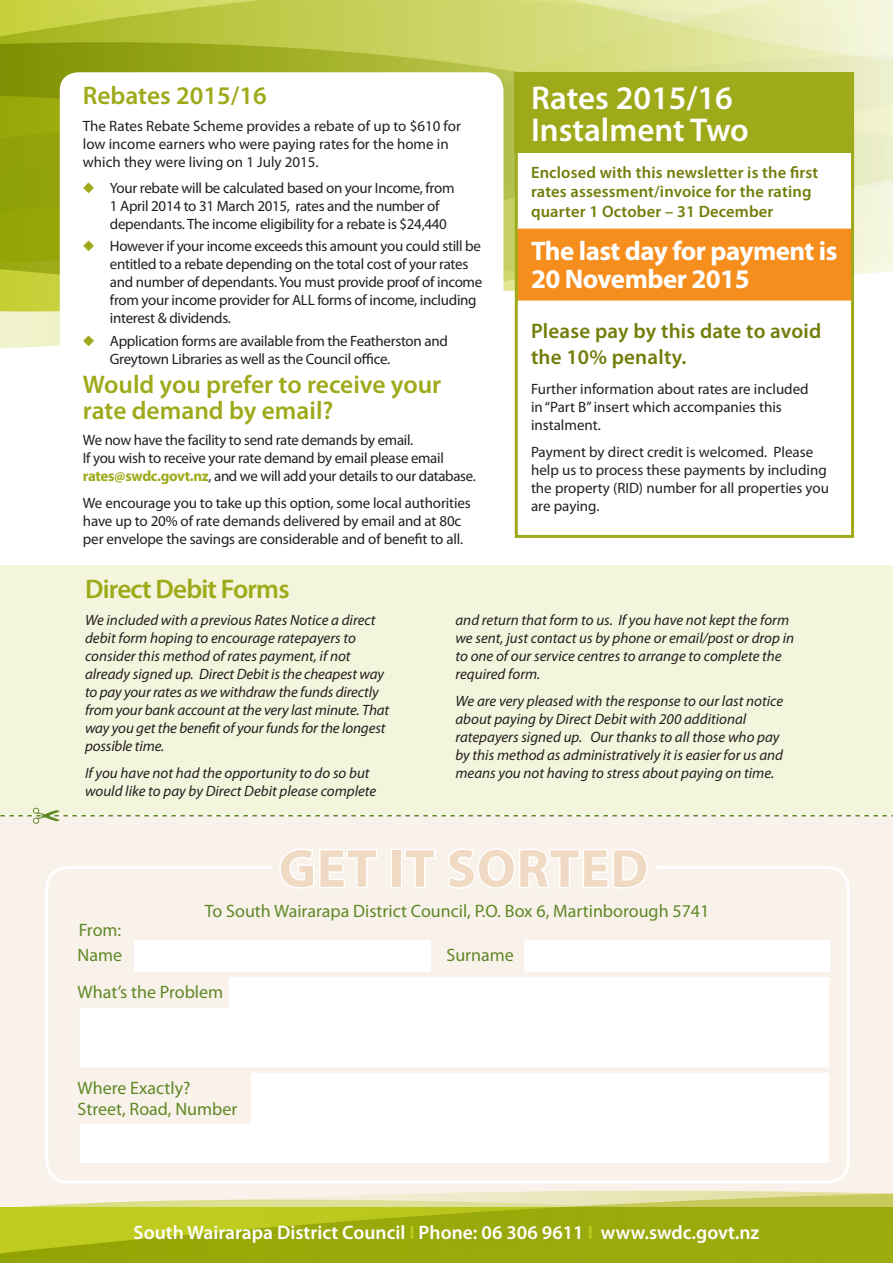
<style>
.page{position:relative;width:893px;height:1263px;background:#fff}
.page>*{position:absolute;margin:0;border:0;box-sizing:border-box;transform-origin:0 0}
.t1{font:700 54px "Myriad Pro";letter-spacing:.02em;color:#f0dac4}
.t2{font:600 33px "Myriad Pro";color:#fff}
.t3{font:700 27px "Myriad Pro";letter-spacing:-.02em;color:#fff}
.t4{font:600 27px "Myriad Pro";letter-spacing:-.03em;color:#9faa1a}
.t5{font:600 25.5px/25.5px "Myriad Pro";color:#9faa1a}
.t6{font:600 21px/25.2px "Myriad Pro";letter-spacing:.01em;color:#727d0a}
.t7{font:600 19.5px "Myriad Pro";color:#fff}
.t8{font:18px "Myriad Pro";color:#5f8826}
.t9{font:600 16.5px/19.5px "Myriad Pro";letter-spacing:.01em;color:#727d0a}
.t10{font:15px/18px "Myriad Pro";letter-spacing:-.02em;color:#231f20}
.t11{font:italic 15px/18px "Myriad Pro";color:#231f20}
.t12{font:15px/18px "Myriad Pro";color:#231f20}
.s1{color:#9faa1a}
.s2{font-weight:700;color:#9faa1a}
.s3{color:#c1cc21}
</style>
<div class="page">
<div style="left:0;top:566px;width:893px;height:249px;background:#f3f5dc"></div>
<svg style="left:0;top:0;width:893px;height:9px;background:#d6dd7e"></svg>
<svg style="left:0;top:9px;width:893px;height:325px;background:#c5ce69"></svg>
<div style="left:516px;top:74px;width:336px;height:462px;background:#fff"></div>
<div style="left:519px;top:229px;width:331px;height:72px;background:#f68e1e"></div>
<div style="left:515px;top:72px;width:339px;height:466px;border:3px solid #9faa1a"></div>
<div style="left:0;top:816px;width:893px;height:392px;background:#f9f2eb"></div>
<div style="left:45px;top:866px;width:805px;height:318px;border:3px solid #fff;border-radius:21px"></div>
<div style="left:272px;top:842px;width:385px;height:59px;background:#f9f2eb"></div>
<svg style="left:279px;top:849px;width:98px;height:40px"></svg>
<div style="left:391px;top:849px;width:11px;height:39px;border:3px solid #fff"></div>
<svg style="left:404px;top:849px;width:31px;height:39px"></svg>
<svg style="left:447px;top:848px;width:201px;height:41px"></svg>
<div style="left:134px;top:940px;width:297px;height:32px;background:#fff"></div>
<div style="left:80px;top:977px;width:749px;height:90px;background:#fff"></div>
<svg style="left:80px;top:1073px;width:749px;height:90px;background:#fefdfc"></svg>
<div style="left:524px;top:940px;width:305px;height:32px;background:#fff"></div>
<svg style="left:0;top:808px;width:893px;height:16px"></svg>
<div style="left:515px;top:72px;width:339px;height:81px;background:#9faa1a"></div>
<div style="left:60px;top:72px;width:443px;height:415px;background:#fff;border-radius:18px"></div>
<svg style="left:0;top:1190px;width:893px;height:73px;background:#b2bc35"></svg>
<p class="t5" style="left:83px;top:83px;width:185px">Rebates 2015/16</p>
<p class="t12" style="left:83px;top:116px;width:380px">The Rates Rebate Scheme provides a rebate of up to $610 for low income earners who were paying rates for the home in which they were living on 1 July 2015.</p>
<p class="t10" style="left:110px;top:179px;width:346px;text-indent:-27px"><span class="s1">◆</span> Your rebate will be calculated based on your Income, from<br>1 April 2014 to 31 March 2015, rates and the number of dependants. The income eligibility for a rebate is $24,440</p>
<p class="t10" style="left:110px;top:237px;width:374px;text-indent:-27px"><span class="s1">◆</span> However if your income exceeds this amount you could still be entitled to a rebate depending on the total cost of your rates and number of dependants. You must provide proof of income from your income provider for ALL forms of income, including interest &amp; dividends.</p>
<p class="t10" style="left:110px;top:331px;width:339px;text-indent:-27px"><span class="s1">◆</span> Application forms are available from the Featherston and<br>Greytown Libraries as well as the Council office.</p>
<p class="t5" style="left:83px;top:373px;width:360px">Would you prefer to receive your rate demand by email?</p>
<p class="t10" style="left:83px;top:431px;width:394px">We now have the facility to send rate demands by email.<br>If you wish to receive your rate demand by email please email <span class="s2">rates@swdc.govt.nz</span>, and we will add your details to our database.</p>
<p class="t10" style="left:83px;top:494px;width:389px">We encourage you to take up this option, some local authorities have up to 20% of rate demands delivered by email and at 80c per envelope the savings are considerable and of benefit to all.</p>
<p class="t2" style="left:531px;top:79px;width:203px">Rates 2015/16</p>
<p class="t2" style="left:531px;top:112px;width:219px">Instalment Two</p>
<p class="t9" style="left:531px;top:163px;width:289px">Enclosed with this newsletter is the first rates assessment/invoice for the rating quarter 1 October – 31 December</p>
<p class="t3" style="left:531px;top:233px;width:308px">The last day for payment is</p>
<p class="t3" style="left:531px;top:261px;width:220px">20 November 2015</p>
<p class="t6" style="left:531px;top:319px;width:292px">Please pay by this date to avoid the 10% penalty.</p>
<p class="t12" style="left:531px;top:380px;width:279px">Further information about rates are included in “Part B” insert which accompanies this instalment.</p>
<p class="t12" style="left:531px;top:443px;width:300px">Payment by direct credit is welcomed. Please help us to process these payments by including the property (RID) number for all properties you are paying.</p>
<p class="t4" style="left:85px;top:574px;width:206px">Direct Debit Forms</p>
<p class="t11" style="left:85px;top:611px;width:306px">We included with a previous Rates Notice a direct debit form hoping to encourage ratepayers to consider this method of rates payment, if not already signed up. Direct Debit is the cheapest way to pay your rates as we withdraw the funds directly from your bank account at the very last minute. That way you get the benefit of your funds for the longest possible time.</p>
<p class="t11" style="left:85px;top:764px;width:293px">If you have not had the opportunity to do so but would like to pay by Direct Debit please complete</p>
<p class="t11" style="left:455px;top:612px;width:340px">and return that form to us. If you have not kept the form we sent, just contact us by phone or email/post or drop in to one of our service centres to arrange to complete the required form.</p>
<p class="t11" style="left:455px;top:692px;width:329px">We are very pleased with the response to our last notice about paying by Direct Debit with 200 additional ratepayers signed up. Our thanks to all those who pay by this method as administratively it is easier for us and means you not having to stress about paying on time.</p>
<p class="t1" style="left:279px;top:833px;width:371px">GET IT SORTED</p>
<p class="t8" style="left:205px;top:900px;width:506px">To South Wairarapa District Council, P.O. Box 6, Martinborough 5741</p>
<p class="t8" style="left:79px;top:919px;width:44px">From:</p>
<p class="t8" style="left:78px;top:943px;width:46px">Name</p>
<p class="t8" style="left:446px;top:943px;width:69px">Surname</p>
<p class="t8" style="left:78px;top:981px;width:147px">What’s the Problem</p>
<p class="t8" style="left:78px;top:1076px;width:114px">Where Exactly?</p>
<p class="t8" style="left:78px;top:1098px;width:161px">Street, Road, Number</p>
<h3 class="t7" style="left:134px;top:1221px;width:627px">South Wairarapa District Council <span class="s3">I</span> Phone: 06 306 9611 <span class="s3">I</span> www.swdc.govt.nz</h3>
</div>
